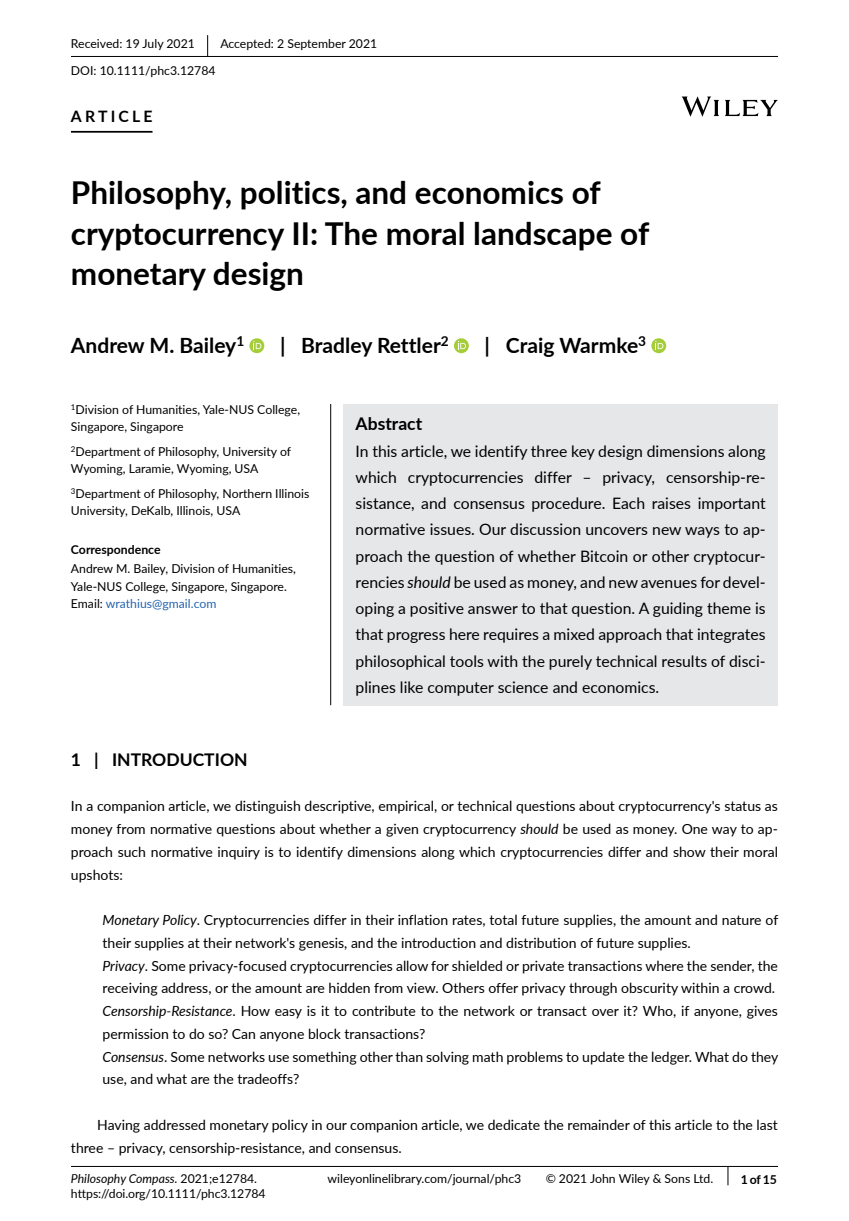
<style>
.page{position:relative;width:849px;height:1221px;background:#fff}
.page>*{position:absolute;margin:0;border:0;box-sizing:border-box;transform-origin:0 0}
.t1{font:700 31.5px/40.2px "Lato";color:#000}
.t2{font:700 21px "Lato";color:#000}
.t3{font:700 17.5px "Lato";color:#000}
.t4{font:15.75px/26.2px "Lato";color:#000;text-align:justify}
.t5{font:700 15.75px "Lato";letter-spacing:.2em;color:#000}
.t6{font:14px/22.8px "Lato";color:#000}
.t7{font:12.25px/17.5px "Lato";color:#000}
.t8{font:italic 12.25px "Lato";color:#000}
.t9{font:700 12.25px "Lato";color:#000}
.s1{color:#2564af}
.s2{font-style:italic}
.s3{font-style:normal}
</style>
<div class="page">
<div style="left:343px;top:404px;width:434px;height:301px;background:#e6e7e8"></div>
<hr style="left:71px;top:56px;width:706px;height:1px;background:#000">
<hr style="left:71px;top:131px;width:81px;height:2px;background:#000">
<svg style="left:249px;top:338px;width:15px;height:15px"></svg>
<svg style="left:253px;top:341px;width:8px;height:8px"></svg>
<div style="left:454px;top:338px;width:14px;height:15px;background:#a4cd39;border-radius:50%"></div>
<svg style="left:458px;top:341px;width:8px;height:8px"></svg>
<svg style="left:651px;top:338px;width:15px;height:15px"></svg>
<svg style="left:655px;top:341px;width:8px;height:8px"></svg>
<svg style="left:207px;top:35px;width:1px;height:21px"></svg>
<hr style="left:71px;top:1165px;width:706px;height:1px;background:#000">
<svg style="left:727px;top:1166px;width:1px;height:19px"></svg>
<svg style="left:681px;top:96px;width:96px;height:21px"></svg>
<hr style="left:330px;top:404px;width:1px;height:301px;background:#000">
<p class="t7" style="left:71px;top:35px;width:125px">Received: 19 July 2021</p>
<p class="t7" style="left:220px;top:35px;width:158px">Accepted: 2 September 2021</p>
<p class="t7" style="left:71px;top:61px;width:146px">DOI: 10.1111/phc3.12784</p>
<p class="t5" style="left:71px;top:105px;width:83px">ARTICLE</p>
<h1 class="t1" style="left:71px;top:171px;width:579px">Philosophy, politics, and economics of cryptocurrency II: The moral landscape of monetary design</h1>
<h2 class="t2" style="left:71px;top:330px;width:175px">Andrew M. Bailey<sup>1</sup></h2>
<h2 class="t2" style="left:280px;top:330px;width:170px">| Bradley Rettler<sup>2</sup></h2>
<h2 class="t2" style="left:484px;top:330px;width:163px">| Craig Warmke<sup>3</sup></h2>
<p class="t7" style="left:71px;top:400px;width:230px"><sup>1</sup>Division of Humanities, Yale-NUS College,<br>Singapore, Singapore</p>
<p class="t7" style="left:71px;top:442px;width:221px"><sup>2</sup>Department of Philosophy, University of<br>Wyoming, Laramie, Wyoming, USA</p>
<p class="t7" style="left:71px;top:484px;width:240px"><sup>3</sup>Department of Philosophy, Northern Illinois<br>University, DeKalb, Illinois, USA</p>
<p class="t9" style="left:71px;top:540px;width:91px">Correspondence</p>
<p class="t7" style="left:71px;top:559px;width:226px">Andrew M. Bailey, Division of Humanities,<br>Yale-NUS College, Singapore, Singapore.<br>Email: <span class="s1">wrathius@gmail.com</span></p>
<p class="t3" style="left:355px;top:411px;width:68px">Abstract</p>
<p class="t4" style="left:355px;top:437px;width:411px">In this article, we identify three key design dimensions along which cryptocurrencies differ – privacy, censorship-re&shy;sistance, and consensus procedure. Each raises important normative issues. Our discussion uncovers new ways to ap&shy;proach the question of whether Bitcoin or other cryptocur&shy;rencies <span class="s2">should</span> be used as money, and new avenues for devel&shy;oping a positive answer to that question. A guiding theme is that progress here requires a mixed approach that integrates philosophical tools with the purely technical results of disci&shy;plines like computer science and economics.</p>
<p class="t3" style="left:71px;top:746px;width:178px">1 | INTRODUCTION</p>
<p class="t6" style="left:71px;top:794px;width:708px;text-align:justify">In a companion article, we distinguish descriptive, empirical, or technical questions about cryptocurrency's status as money from normative questions about whether a given cryptocurrency <span class="s2">should</span> be used as money. One way to ap&shy;proach such normative inquiry is to identify dimensions along which cryptocurrencies differ and show their moral upshots:</p>
<p class="t6" style="left:102px;top:907px;width:677px"><span class="s2">Monetary Policy</span>. Cryptocurrencies differ in their inflation rates, total future supplies, the amount and nature of their supplies at their network's genesis, and the introduction and distribution of future supplies.<br><span class="s2">Privacy</span>. Some privacy-focused cryptocurrencies allow for shielded or private transactions where the sender, the receiving address, or the amount are hidden from view. Others offer privacy through obscurity within a crowd.<br><span class="s2">Censorship-Resistance</span>. How easy is it to contribute to the network or transact over it? Who, if anyone, gives permission to do so? Can anyone block transactions?<br><span class="s2">Consensus</span>. Some networks use something other than solving math problems to update the ledger. What do they use, and what are the tradeoffs?</p>
<p class="t6" style="left:71px;top:1112px;width:708px;text-indent:26px">Having addressed monetary policy in our companion article, we dedicate the remainder of this article to the last three – privacy, censorship-resistance, and consensus.</p>
<p class="t8" style="left:71px;top:1170px;width:187px">Philosophy Compass. <span class="s3">2021;e12784.</span></p>
<p class="t9" style="left:740px;top:1169px;width:38px">1 of 15</p>
<p class="t7" style="left:71px;top:1184px;width:196px">https://doi.org/10.1111/phc3.12784</p>
<p class="t7" style="left:327px;top:1169px;width:195px">wileyonlinelibrary.com/journal/phc3</p>
<p class="t7" style="left:545px;top:1169px;width:169px">© 2021 John Wiley &amp; Sons Ltd.</p>
</div>
